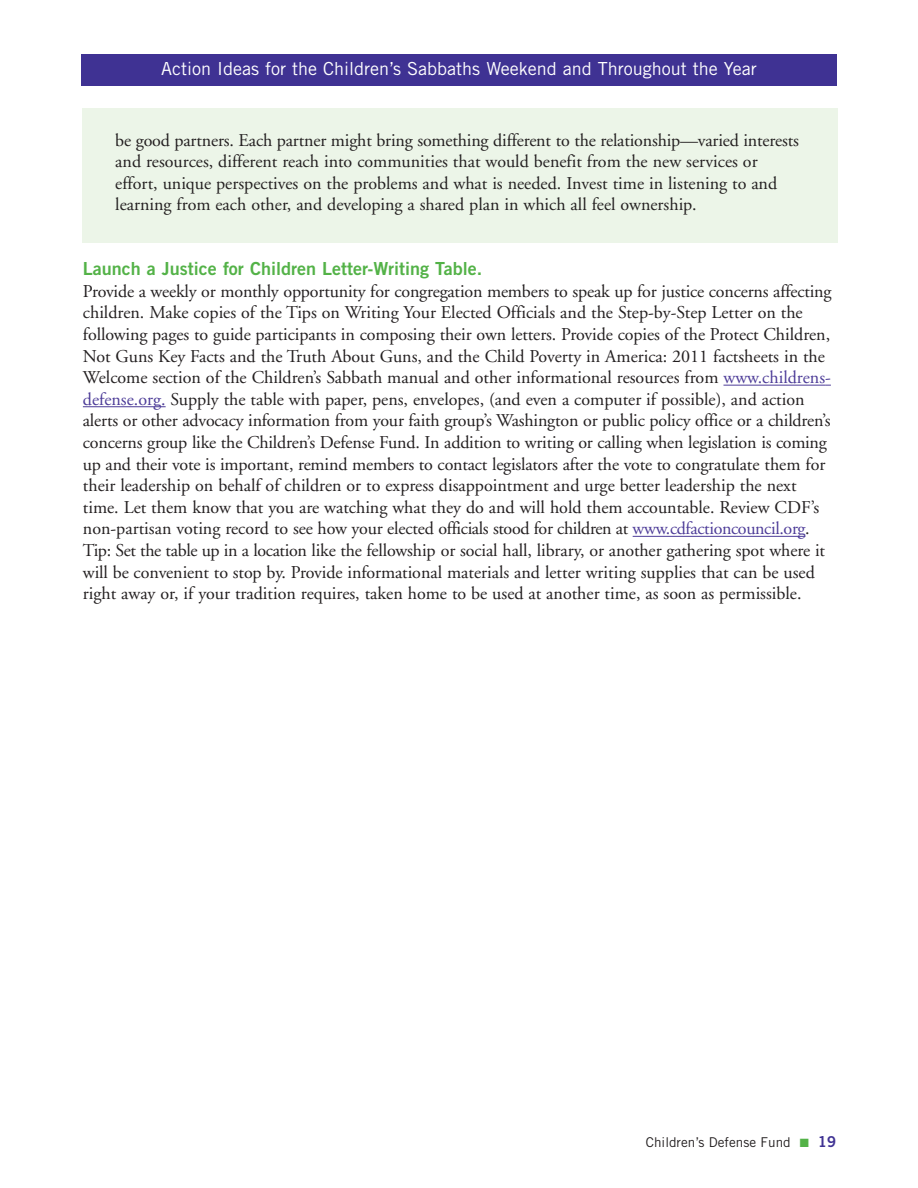
<style>
.page{position:relative;width:918px;height:1188px;background:#fff}
.page>*{position:absolute;margin:0;border:0;box-sizing:border-box;transform-origin:0 0}
.t1{font:18px/21.6px "Adobe Garamond";color:#231f20}
.t2{font:18px "Trade Gothic";color:#fff}
.t3{font:18px "Trade Gothic Bold Two";color:#53b247}
.t4{font:13.5px "Trade Gothic";color:#231f20}
.s1{color:#4d3c98}
.s2{color:#53b247}
.s3{font-family:"Trade Gothic Bold Two";font-size:15px;color:#3f3293}
</style>
<div class="page">
<div style="left:82px;top:108px;width:756px;height:135px;background:#ecf5e8"></div>
<div style="left:81px;top:55px;width:756px;height:31px;background:#3f3293"></div>
<hr style="left:723px;top:385px;width:102px;height:1px;background:#4d3c98">
<hr style="left:83px;top:406px;width:83px;height:1px;background:#4d3c98">
<hr style="left:633px;top:536px;width:172px;height:1px;background:#4d3c98">
<p class="t2" style="left:161px;top:62px;width:597px">Action Ideas for the Children’s Sabbaths Weekend and Throughout the Year</p>
<p class="t1" style="left:115px;top:131px;width:685px">be good partners. Each partner might bring something different to the relationship—varied interests and resources, different reach into communities that would benefit from the new services or effort, unique perspectives on the problems and what is needed. Invest time in listening to and learning from each other, and developing a shared plan in which all feel ownership.</p>
<p class="t3" style="left:83px;top:262px;width:401px">Launch a Justice for Children Letter-Writing Table.</p>
<p class="t1" style="left:83px;top:282px;width:750px">Provide a weekly or monthly opportunity for congregation members to speak up for justice concerns affecting children. Make copies of the Tips on Writing Your Elected Officials and the Step-by-Step Letter on the following pages to guide participants in composing their own letters. Provide copies of the Protect Children, Not Guns Key Facts and the Truth About Guns, and the Child Poverty in America: 2011 factsheets in the Welcome section of the Children’s Sabbath manual and other informational resources from <span class="s1">www.childrens&shy;defense.org.</span> Supply the table with paper, pens, envelopes, (and even a computer if possible), and action alerts or other advocacy information from your faith group’s Washington or public policy office or a children’s concerns group like the Children’s Defense Fund. In addition to writing or calling when legislation is coming up and their vote is important, remind members to contact legislators after the vote to congratulate them for their leadership on behalf of children or to express disappointment and urge better leadership the next time. Let them know that you are watching what they do and will hold them accountable. Review CDF’s non-partisan voting record to see how your elected officials stood for children at <span class="s1">www.cdfactioncouncil.org</span>.<br>Tip: Set the table up in a location like the fellowship or social hall, library, or another gathering spot where it will be convenient to stop by. Provide informational materials and letter writing supplies that can be used right away or, if your tradition requires, taken home to be used at another time, as soon as permissible.</p>
<p class="t4" style="left:646px;top:1137px;width:192px">Children’s Defense Fund <span class="s2">■</span> <span class="s3">19</span></p>
</div>
